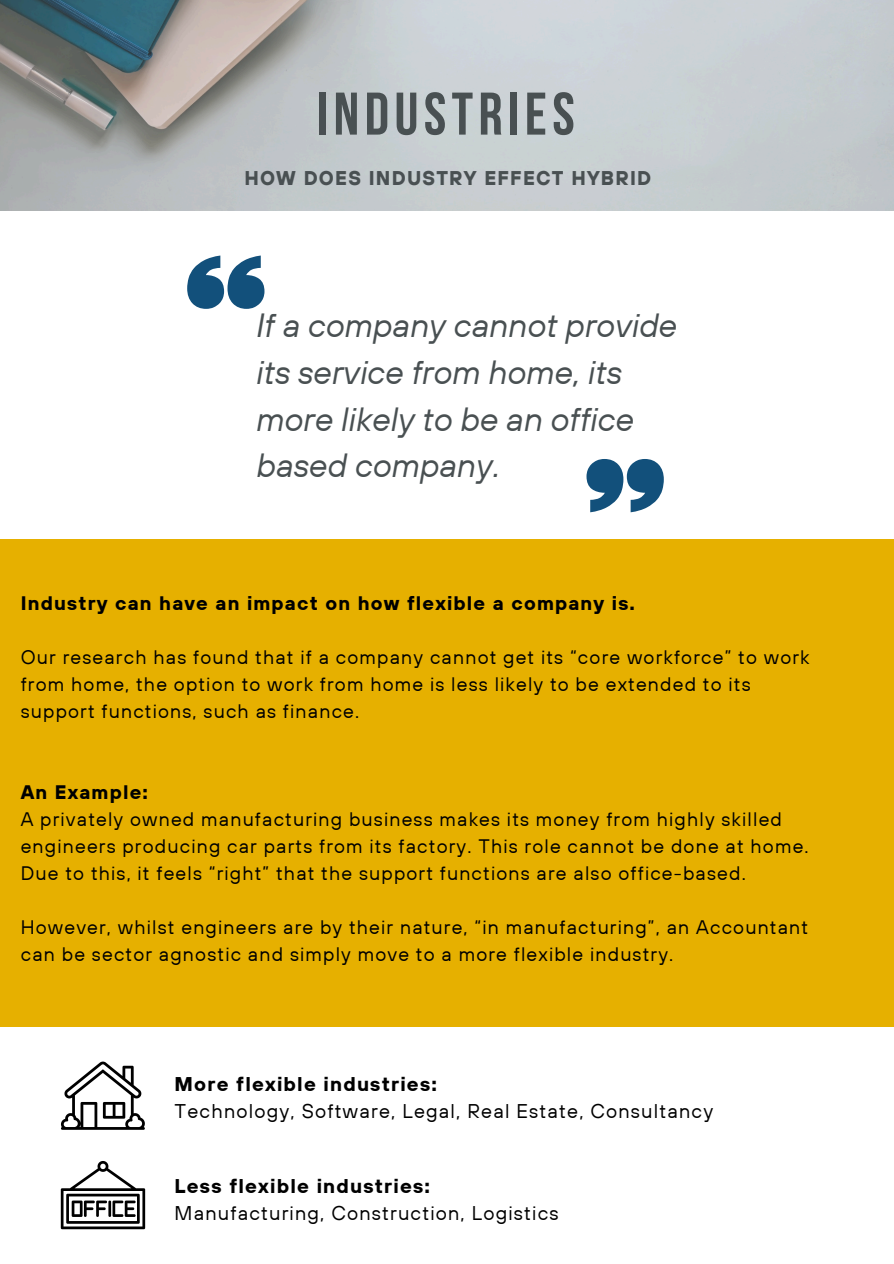
<style>
.page{position:relative;width:894px;height:1264px;background:#fff}
.page>*{position:absolute;margin:0;border:0;box-sizing:border-box;transform-origin:0 0}
.t1{font:700 60px "Bebas Neue";letter-spacing:.09em;color:#495052}
.t2{font:italic 33.45px/46.7px "TT Hoves";color:#495052}
.t3{font:19.8px "TT Hoves";letter-spacing:.06em;color:#000}
.t4{font:700 19.8px "TT Hoves";letter-spacing:.06em;color:#000}
.t5{font:700 19.8px "TT Hoves";letter-spacing:.06em;color:#495052}
.t6{font:19.5px/27px "TT Hoves";letter-spacing:.06em;color:#000}
.t7{font:700 19.5px "TT Hoves";letter-spacing:.06em;color:#000}
</style>
<div class="page">
<svg style="left:586px;top:459px;width:77px;height:53px"></svg>
<svg style="left:187px;top:255px;width:77px;height:54px"></svg>
<div style="left:0;top:539px;width:893px;height:487px;background:#e6b000"></div>
<svg style="left:61px;top:1161px;width:84px;height:68px"></svg>
<svg style="left:61px;top:1061px;width:84px;height:68px"></svg>
<img style="left:0;top:0;width:893px;height:211px">
<p class="t1" style="left:317px;top:90px;width:259px">INDUSTRIES</p>
<p class="t5" style="left:244px;top:165px;width:408px">HOW DOES INDUSTRY EFFECT HYBRID</p>
<h4 class="t2" style="left:256px;top:302px;width:422px">If a company cannot provide its service from home, its more likely to be an office based company.</h4>
<p class="t7" style="left:21px;top:590px;width:615px">Industry can have an impact on how flexible a company is.</p>
<h1 class="t6" style="left:21px;top:643px;width:790px">Our research has found that if a company cannot get its “core workforce” to work from home, the option to work from home is less likely to be extended to its support functions, such as finance.</h1>
<h3 class="t7" style="left:21px;top:779px;width:129px">An Example:</h3>
<p class="t6" style="left:21px;top:805px;width:789px">A privately owned manufacturing business makes its money from highly skilled engineers producing car parts from its factory. This role cannot be done at home.<br>Due to this, it feels “right” that the support functions are also office-based.</p>
<h2 class="t6" style="left:21px;top:913px;width:788px">However, whilst engineers are by their nature, “in manufacturing”, an Accountant can be sector agnostic and simply move to a more flexible industry.</h2>
<p class="t4" style="left:175px;top:1071px;width:264px">More flexible industries:</p>
<p class="t3" style="left:175px;top:1098px;width:540px">Technology, Software, Legal, Real Estate, Consultancy</p>
<p class="t4" style="left:175px;top:1172px;width:257px">Less flexible industries:</p>
<p class="t3" style="left:175px;top:1199px;width:385px">Manufacturing, Construction, Logistics</p>
</div>
